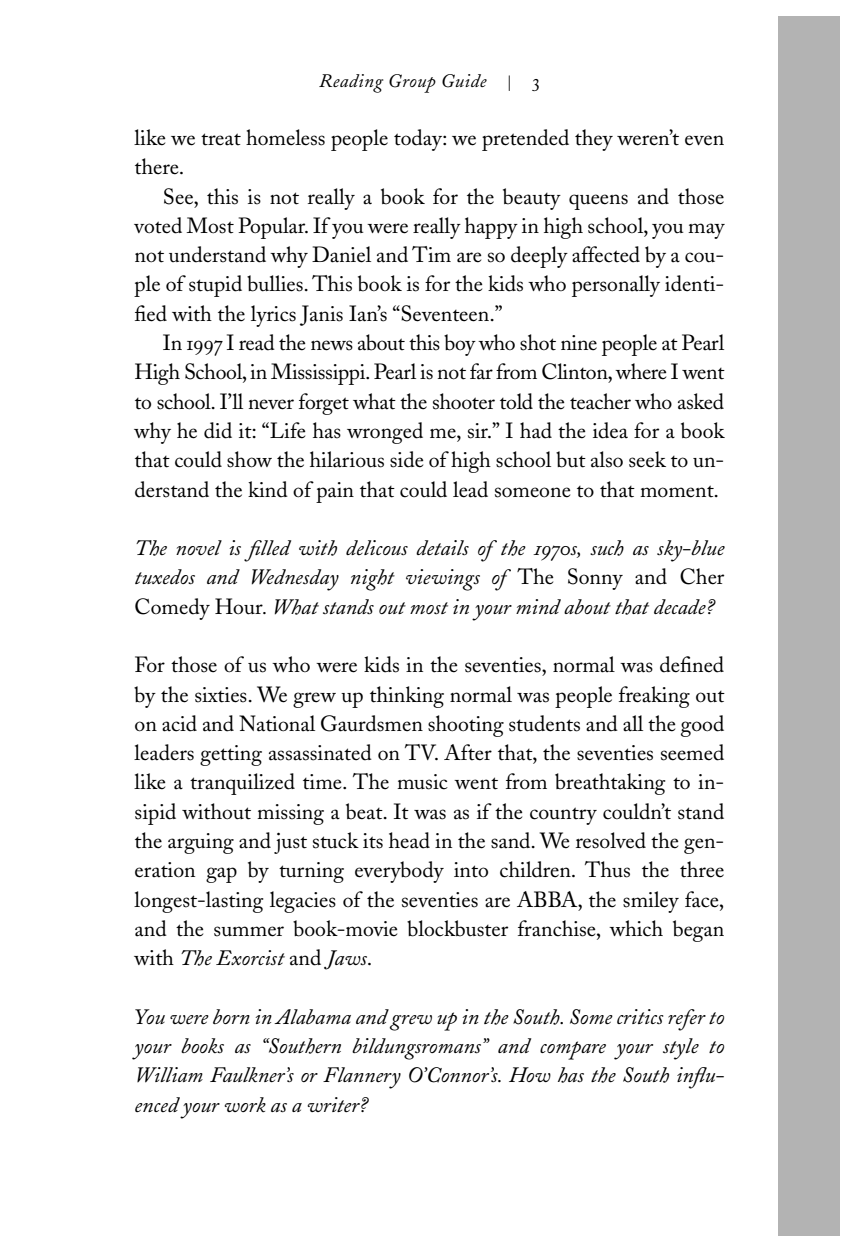
<style>
.page{position:relative;width:852px;height:1248px;background:#fff}
.page>*{position:absolute;margin:0;border:0;box-sizing:border-box;transform-origin:0 0}
.t1{font:21.8px/29.2px "Adobe Caslon";color:#000;text-align:justify}
.t2{font:italic 21.8px/29.2px "Adobe Caslon";color:#000;text-align:justify}
.t3{font:18.8px "Adobe Caslon Italic Os F";letter-spacing:.025em;color:#000}
.s1{font-family:"Adobe Caslon Regular SC";font-size:15.2px}
.s2{font-family:"Adobe Caslon Regular SC"}
.s3{font-family:"Adobe Caslon Italic Os F";font-style:normal}
.s4{font-style:normal}
.s5{font-style:italic}
</style>
<div class="page">
<div style="left:778px;top:16px;width:62px;height:1220px;background:#b3b3b3"></div>
<p class="t3" style="left:319px;top:73px;width:222px">Reading Group Guide <span class="s1">|</span> <span class="s2">3</span></p>
<p class="t1" style="left:135px;top:126px;width:591px">like we treat homeless people today: we pretended they weren’t even there.</p>
<p class="t1" style="left:135px;top:184px;width:591px;text-indent:28px">See, this is not really a book for the beauty queens and those voted Most Popular. If you were really happy in high school, you may not understand why Daniel and Tim are so deeply affected by a cou&shy;ple of stupid bullies. This book is for the kids who personally identi&shy;fied with the lyrics Janis Ian’s “Seventeen.”</p>
<p class="t1" style="left:135px;top:331px;width:591px;text-indent:28px">In <span class="s2">1997</span> I read the news about this boy who shot nine people at Pearl High School, in Mississippi. Pearl is not far from Clinton, where I went to school. I’ll never forget what the shooter told the teacher who asked why he did it: “Life has wronged me, sir.” I had the idea for a book that could show the hilarious side of high school but also seek to un&shy;derstand the kind of pain that could lead someone to that moment.</p>
<p class="t2" style="left:135px;top:536px;width:591px">The novel is filled with delicous details of the <span class="s3">1970s</span>, such as sky-blue tuxedos and Wednesday night viewings of <span class="s4">The Sonny and Cher Comedy Hour</span>. What stands out most in your mind about that decade?</p>
<p class="t1" style="left:135px;top:653px;width:591px">For those of us who were kids in the seventies, normal was defined by the sixties. We grew up thinking normal was people freaking out on acid and National Gaurdsmen shooting students and all the good leaders getting assassinated on TV. After that, the seventies seemed like a tranquilized time. The music went from breathtaking to in&shy;sipid without missing a beat. It was as if the country couldn’t stand the arguing and just stuck its head in the sand. We resolved the gen&shy;eration gap by turning everybody into children. Thus the three longest-lasting legacies of the seventies are ABBA, the smiley face, and the summer book-movie blockbuster franchise, which began with <span class="s5">The Exorcist</span> and <span class="s5">Jaws</span>.</p>
<p class="t2" style="left:135px;top:1004px;width:591px">You were born in Alabama and grew up in the South. Some critics refer to your books as “Southern bildungsromans” and compare your style to William Faulkner’s or Flannery O’Connor’s. How has the South influ&shy;enced your work as a writer?</p>
</div>
